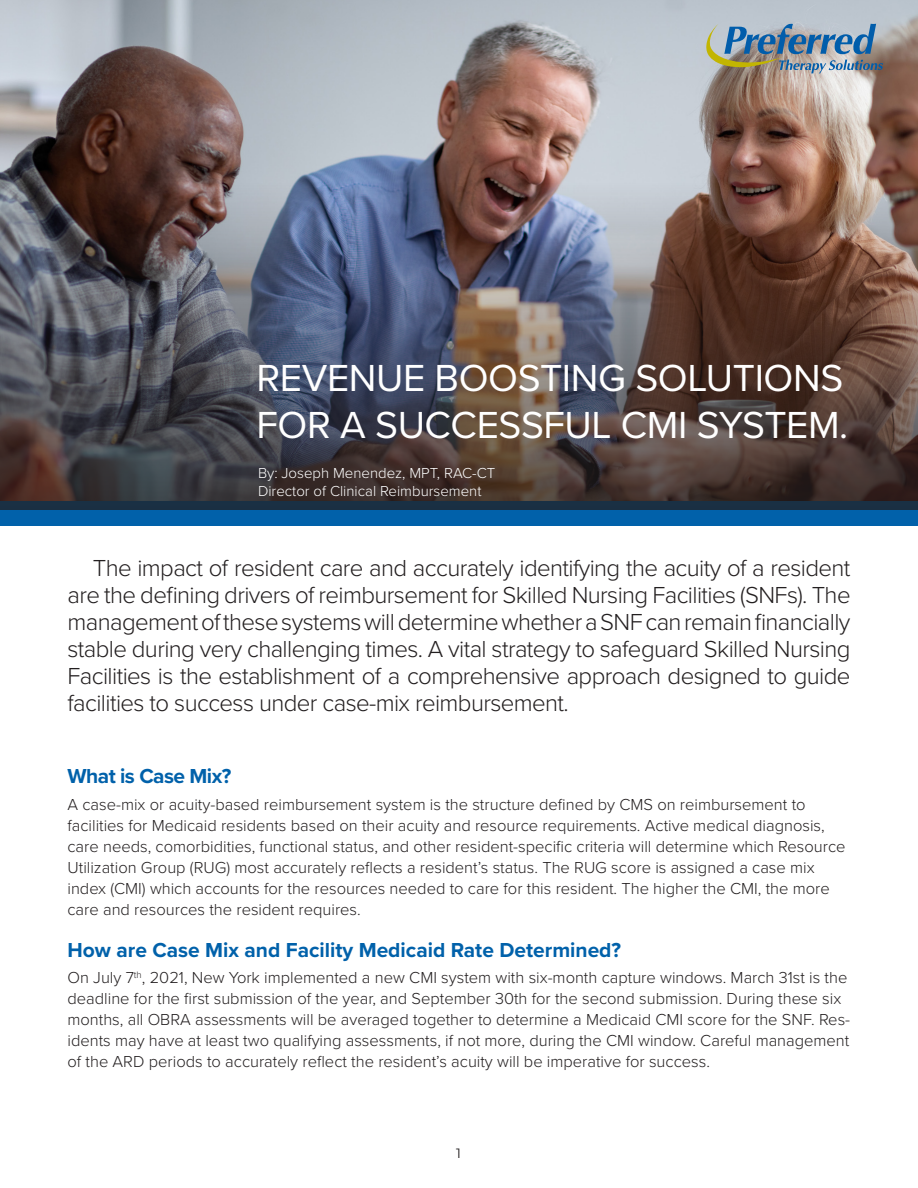
<style>
.page{position:relative;width:918px;height:1188px;background:#fff}
.page>*{position:absolute;margin:0;border:0;box-sizing:border-box;transform-origin:0 0}
.t1{font:39px/47px "Proxima Nova";letter-spacing:-.01em;color:#fff}
.t2{font:300 24px/27px "Proxima Nova";letter-spacing:-.025em;color:#231f20;text-align:justify}
.t3{font:700 21px "Proxima Nova";color:#0161aa}
.t4{font:700 21px "Proxima Nova";letter-spacing:-.025em;color:#0161aa}
.t5{font:300 16.5px/21px "Proxima Nova";color:#231f20}
.t6{font:300 15px "Proxima Nova";color:#fff}
.t7{font:13.5px "Montserrat";color:#231f20}
</style>
<div class="page">
<img style="left:0;top:0;width:918px;height:184px">
<svg style="left:706px;top:24px;width:177px;height:49px;background:#8a9ba3"></svg>
<div style="left:0;top:501px;width:918px;height:24px;background:#0161aa"></div>
<img style="left:0;top:184px;width:918px;height:326px">
<p class="t1" style="left:256px;top:355px;width:593px">REVENUE BOOSTING SOLUTIONS<br>FOR A SUCCESSFUL CMI SYSTEM.</p>
<p class="t6" style="left:258px;top:462px;width:239px">By: Joseph Menendez, MPT, RAC-CT</p>
<p class="t6" style="left:258px;top:480px;width:225px">Director of Clinical Reimbursement</p>
<p class="t2" style="left:68px;top:553px;width:785px;text-indent:25px">The impact of resident care and accurately identifying the acuity of a resident are the defining drivers of reimbursement for Skilled Nursing Facilities (SNFs). The management of these systems will determine whether a SNF can remain financially stable during very challenging times. A vital strategy to safeguard Skilled Nursing Facilities is the establishment of a comprehensive approach designed to guide facilities to success under case-mix reimbursement.</p>
<p class="t4" style="left:68px;top:761px;width:165px">What is Case Mix?</p>
<p class="t5" style="left:68px;top:793px;width:780px">A case-mix or acuity-based reimbursement system is the structure defined by CMS on reimbursement to facilities for Medicaid residents based on their acuity and resource requirements. Active medical diagnosis, care needs, comorbidities, functional status, and other resident-specific criteria will determine which Resource Utilization Group (RUG) most accurately reflects a resident’s status. The RUG score is assigned a case mix index (CMI) which accounts for the resources needed to care for this resident. The higher the CMI, the more care and resources the resident requires.</p>
<p class="t3" style="left:68px;top:934px;width:555px">How are Case Mix and Facility Medicaid Rate Determined?</p>
<p class="t5" style="left:68px;top:966px;width:784px">On July 7<sup>th</sup>, 2021, New York implemented a new CMI system with six-month capture windows. March 31st is the deadline for the first submission of the year, and September 30th for the second submission. During these six months, all OBRA assessments will be averaged together to determine a Medicaid CMI score for the SNF. Res&shy;idents may have at least two qualifying assessments, if not more, during the CMI window. Careful management of the ARD periods to accurately reflect the resident’s acuity will be imperative for success.</p>
<p class="t7" style="left:456px;top:1144px;width:6px">1</p>
</div>
